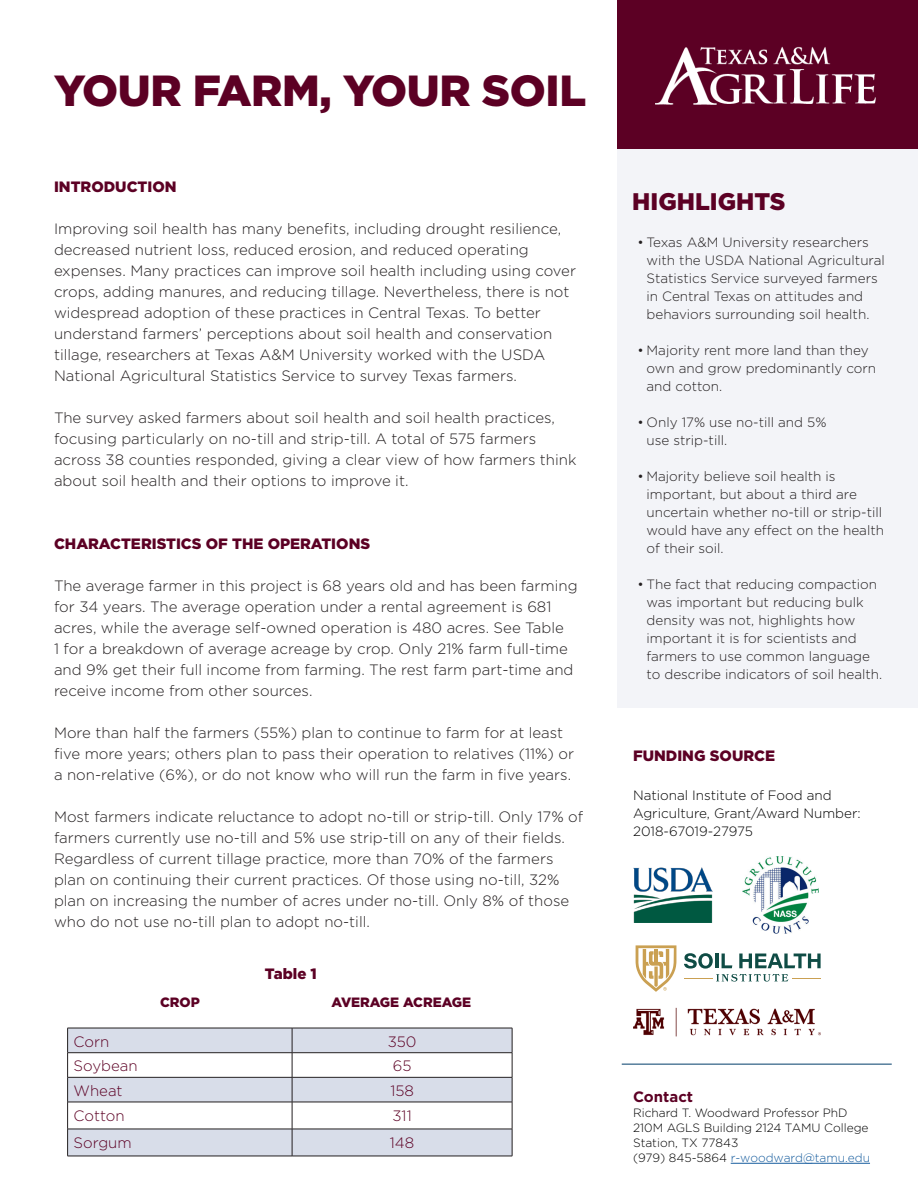
<style>
.page{position:relative;width:918px;height:1188px;background:#fff}
.page>*{position:absolute;margin:0;border:0;box-sizing:border-box;transform-origin:0 0}
.t1{font:900 43.5px "Gotham HTF";letter-spacing:-.01em;color:#5c0024}
.t2{font:900 24px "Gotham HTF";color:#5c0024}
.t3{font:300 15px/21px "Gotham HTF";color:#231f20}
.t4{font:900 15px "Gotham HTF";color:#5c0024}
.t5{font:300 15px "Gotham HTF";color:#5c0024}
.t6{font:700 15px "Gotham HTF";color:#5c0024}
.t7{font:300 13.5px/18px "Gotham HTF";color:#231f20}
.t8{font:300 13.5px/18px "Gotham HTF";color:#000}
.t9{font:900 13.5px "Gotham HTF";color:#5c0024}
.t10{font:300 12px/15px "Gotham HTF";color:#000}
.t11{font:300 12px "Gotham HTF";color:#175d9e}
.s1{color:#000}
</style>
<div class="page">
<div style="left:618px;top:148px;width:300px;height:560px;background:#f3f4f8"></div>
<img style="left:633px;top:1007px;width:188px;height:30px">
<div style="left:618px;top:0;width:300px;height:148px;background:#5c0024"></div>
<hr style="left:622px;top:1064px;width:270px;height:1px;background:#003d6a">
<img style="left:633px;top:868px;width:79px;height:54px">
<img style="left:742px;top:857px;width:76px;height:77px">
<img style="left:656px;top:46px;width:220px;height:59px">
<hr style="left:731px;top:1163px;width:139px;height:1px;background:#175d9e">
<svg style="left:636px;top:945px;width:40px;height:47px"></svg>
<svg style="left:684px;top:953px;width:137px;height:29px"></svg>
<svg style="left:67px;top:1028px;width:446px;height:128px"></svg>
<hr style="left:67px;top:1156px;width:225px;height:1px;background:#231f20">
<hr style="left:292px;top:1156px;width:220px;height:1px;background:#231f20">
<hr style="left:67px;top:1028px;width:225px;height:1px;background:#231f20">
<p class="t1" style="left:54px;top:65px;width:534px">YOUR FARM, YOUR SOIL</p>
<p class="t4" style="left:54px;top:178px;width:124px">INTRODUCTION</p>
<p class="t3" style="left:54px;top:218px;width:524px">Improving soil health has many benefits, including drought resilience, decreased nutrient loss, reduced erosion, and reduced operating expenses. Many practices can improve soil health including using cover crops, adding manures, and reducing tillage. Nevertheless, there is not widespread adoption of these practices in Central Texas. To better understand farmers’ perceptions about soil health and conservation tillage, researchers at Texas A&amp;M University worked with the USDA National Agricultural Statistics Service to survey Texas farmers.</p>
<p class="t3" style="left:54px;top:407px;width:524px">The survey asked farmers about soil health and soil health practices, focusing particularly on no-till and strip-till. A total of 575 farmers across 38 counties responded, giving a clear view of how farmers think about soil health and their options to improve it.</p>
<p class="t4" style="left:54px;top:535px;width:318px">CHARACTERISTICS OF THE OPERATIONS</p>
<p class="t3" style="left:54px;top:575px;width:525px">The average farmer in this project is 68 years old and has been farming for 34 years. The average operation under a rental agreement is 681 acres, while the average self-owned operation is 480 acres. See Table</p>
<p class="t3" style="left:54px;top:638px;width:521px">1 for a breakdown of average acreage by crop. Only 21% farm full-time and 9% get their full income from farming. The rest farm part-time and receive income from other sources.</p>
<p class="t3" style="left:54px;top:722px;width:522px">More than half the farmers (55%) plan to continue to farm for at least five more years; others plan to pass their operation to relatives (11%) or a non-relative (6%), or do not know who will run the farm in five years.</p>
<p class="t3" style="left:54px;top:806px;width:531px">Most farmers indicate reluctance to adopt no-till or strip-till. Only 17% of farmers currently use no-till and 5% use strip-till on any of their fields.<br>Regardless of current tillage practice, more than 70% of the farmers plan on continuing their current practices. Of those using no-till, 32% plan on increasing the number of acres under no-till. Only 8% of those who do not use no-till plan to adopt no-till.</p>
<p class="t4" style="left:265px;top:965px;width:54px">Table 1</p>
<p class="t9" style="left:160px;top:995px;width:41px">CROP</p>
<p class="t9" style="left:332px;top:995px;width:141px">AVERAGE ACREAGE</p>
<p class="t5" style="left:74px;top:1033px;width:37px">Corn</p>
<p class="t5" style="left:388px;top:1033px;width:30px">350</p>
<p class="t5" style="left:74px;top:1058px;width:66px">Soybean</p>
<p class="t5" style="left:393px;top:1058px;width:20px">65</p>
<p class="t5" style="left:74px;top:1082px;width:51px">Wheat</p>
<p class="t5" style="left:390px;top:1082px;width:25px">158</p>
<p class="t5" style="left:74px;top:1107px;width:53px">Cotton</p>
<p class="t5" style="left:393px;top:1107px;width:21px">311</p>
<p class="t5" style="left:74px;top:1134px;width:60px">Sorgum</p>
<p class="t5" style="left:390px;top:1134px;width:26px">148</p>
<p class="t2" style="left:632px;top:188px;width:155px">HIGHLIGHTS</p>
<p class="t7" style="left:647px;top:233px;width:240px;text-indent:-9px">• Texas A&amp;M University researchers with the USDA National Agricultural Statistics Service surveyed farmers in Central Texas on attitudes and behaviors surrounding soil health.</p>
<p class="t7" style="left:647px;top:341px;width:231px;text-indent:-9px">• Majority rent more land than they own and grow predominantly corn and cotton.</p>
<p class="t7" style="left:647px;top:413px;width:181px;text-indent:-9px">• Only 17% use no-till and 5% use strip-till.</p>
<p class="t7" style="left:647px;top:467px;width:239px;text-indent:-9px">• Majority believe soil health is important, but about a third are uncertain whether no-till or strip-till would have any effect on the health of their soil.</p>
<p class="t7" style="left:647px;top:575px;width:237px;text-indent:-9px">• The fact that reducing compaction was important but reducing bulk density was not, highlights how important it is for scientists and farmers to use common language to describe indicators of soil health.</p>
<p class="t4" style="left:633px;top:747px;width:144px">FUNDING SOURCE</p>
<p class="t8" style="left:633px;top:786px;width:229px">National Institute of Food and<br>Agriculture, Grant/Award Number:<br>2018-67019-27975</p>
<p class="t6" style="left:633px;top:1088px;width:62px">Contact</p>
<p class="t10" style="left:633px;top:1105px;width:216px">Richard T. Woodward Professor PhD</p>
<p class="t10" style="left:633px;top:1120px;width:237px">210M AGLS Building 2124 TAMU College<br>Station, TX 77843</p>
<p class="t11" style="left:633px;top:1151px;width:238px"><span class="s1">(979) 845-5864</span> r-woodward@tamu.edu</p>
</div>
